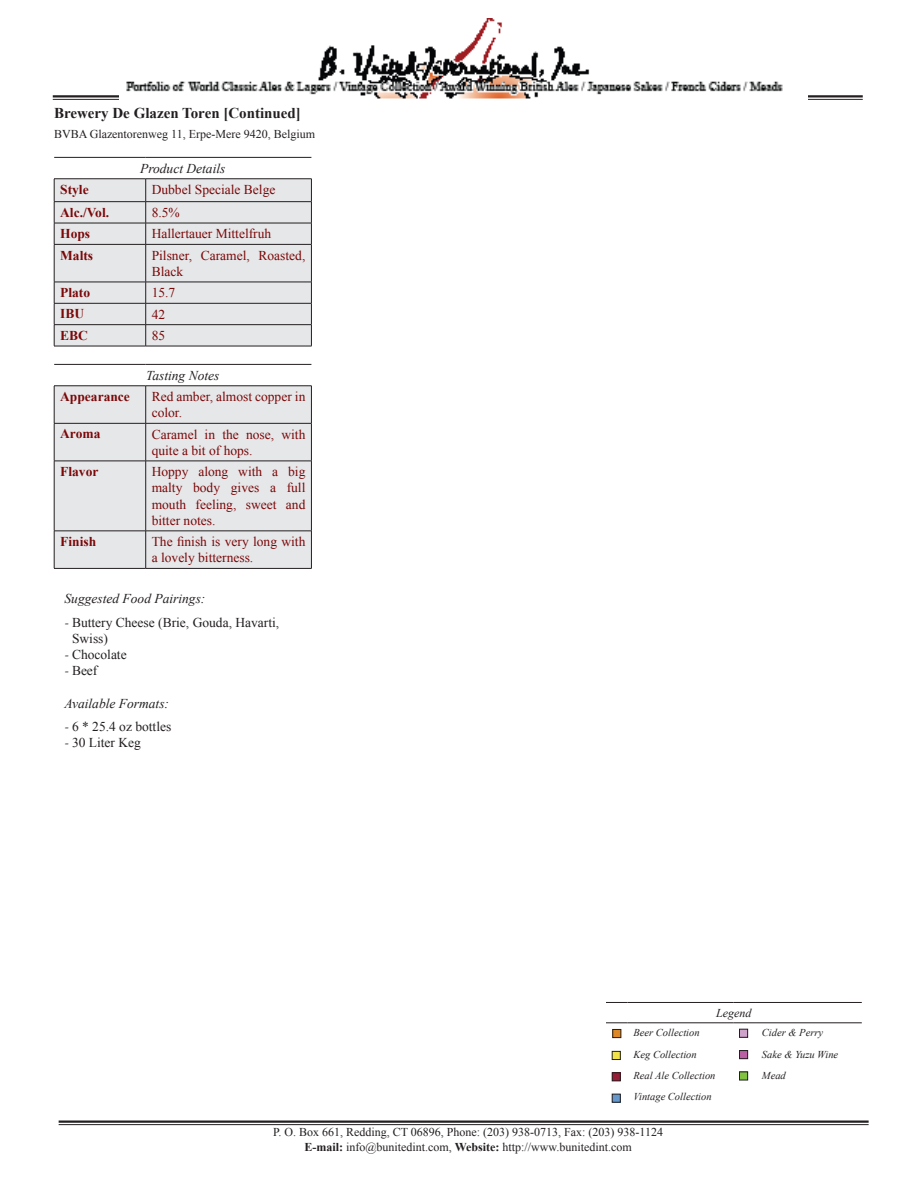
<style>
.page{position:relative;width:918px;height:1188px;background:#fff}
.page>*{position:absolute;margin:0;border:0;box-sizing:border-box;transform-origin:0 0}
.Section_Heading{font:700 15px "Times New Roman";color:#231f20}
.Table_Right_Column{font:13.5px/16.2px "Times New Roman";color:#7a0809}
.List{font:13.5px/16.2px "Times New Roman";color:#231f20}
.Table_Left_Column{font:700 13.5px "Times New Roman";color:#7a0809}
.List_Heading{font:italic 13.5px "Times New Roman";color:#231f20}
.Table_Header{font:italic 13.5px "Times New Roman";color:#231f20}
.Producer_Address{font:12px "Times New Roman";color:#231f20}
.Table_Header-2{font:italic 12px "Times New Roman";color:#231f20}
.t1{font:italic 10.5px "Times New Roman";color:#231f20}
.s1{font-family:"Minion Pro"}
.s2{font-weight:700}
</style>
<div class="page">
<hr style="left:53px;top:95px;width:810px;height:3px;background:#231f20">
<hr style="left:53px;top:99px;width:810px;height:1px;background:#231f20">
<img style="left:119px;top:18px;width:689px;height:82px">
<hr style="left:59px;top:1121px;width:810px;height:2px;background:#231f20">
<hr style="left:59px;top:1124px;width:810px;height:1px;background:#231f20">
<hr style="left:54px;top:157px;width:92px;height:1px;background:#231f20">
<hr style="left:146px;top:157px;width:165px;height:1px;background:#231f20">
<svg style="left:54px;top:179px;width:258px;height:167px;background:#dcdddf"></svg>
<hr style="left:54px;top:346px;width:92px;height:1px;background:#231f20">
<hr style="left:146px;top:346px;width:166px;height:1px;background:#231f20">
<div style="left:55px;top:387px;width:256px;height:181px;background:#e6e7e9"></div>
<hr style="left:54px;top:364px;width:92px;height:1px;background:#231f20">
<hr style="left:146px;top:364px;width:165px;height:1px;background:#231f20">
<hr style="left:54px;top:386px;width:92px;height:1px;background:#231f20">
<hr style="left:146px;top:386px;width:166px;height:1px;background:#231f20">
<hr style="left:54px;top:386px;width:1px;height:37px;background:#231f20">
<hr style="left:145px;top:386px;width:1px;height:37px;background:#231f20">
<hr style="left:311px;top:386px;width:1px;height:37px;background:#231f20">
<hr style="left:54px;top:423px;width:92px;height:1px;background:#231f20">
<hr style="left:54px;top:424px;width:1px;height:37px;background:#231f20">
<hr style="left:146px;top:423px;width:166px;height:1px;background:#231f20">
<hr style="left:145px;top:424px;width:1px;height:37px;background:#231f20">
<hr style="left:311px;top:424px;width:1px;height:37px;background:#231f20">
<hr style="left:54px;top:461px;width:92px;height:1px;background:#231f20">
<hr style="left:54px;top:461px;width:1px;height:70px;background:#231f20">
<hr style="left:146px;top:461px;width:166px;height:1px;background:#231f20">
<hr style="left:145px;top:461px;width:1px;height:70px;background:#231f20">
<hr style="left:311px;top:461px;width:1px;height:70px;background:#231f20">
<hr style="left:54px;top:531px;width:92px;height:1px;background:#231f20">
<hr style="left:54px;top:531px;width:1px;height:37px;background:#231f20">
<hr style="left:146px;top:531px;width:166px;height:1px;background:#231f20">
<hr style="left:145px;top:531px;width:1px;height:37px;background:#231f20">
<hr style="left:311px;top:531px;width:1px;height:37px;background:#231f20">
<hr style="left:54px;top:568px;width:92px;height:1px;background:#231f20">
<hr style="left:146px;top:568px;width:166px;height:1px;background:#231f20">
<svg style="left:606px;top:1002px;width:21px;height:1px"></svg>
<hr style="left:627px;top:1002px;width:106px;height:1px;background:#231f20">
<svg style="left:733px;top:1002px;width:23px;height:1px"></svg>
<hr style="left:756px;top:1002px;width:106px;height:1px;background:#231f20">
<svg style="left:606px;top:1023px;width:21px;height:1px"></svg>
<hr style="left:627px;top:1023px;width:106px;height:1px;background:#231f20">
<svg style="left:733px;top:1023px;width:23px;height:1px"></svg>
<hr style="left:756px;top:1023px;width:106px;height:1px;background:#231f20">
<div style="left:613px;top:1029px;width:8px;height:9px;background:#de8825"></div>
<div style="left:613px;top:1029px;width:8px;height:9px;border:1px solid #231f20"></div>
<div style="left:740px;top:1029px;width:8px;height:8px;background:#cea2ca"></div>
<div style="left:739px;top:1029px;width:9px;height:9px;border:1px solid #231f20"></div>
<div style="left:612px;top:1051px;width:8px;height:9px;background:#f0e248"></div>
<div style="left:612px;top:1051px;width:9px;height:9px;border:1px solid #231f20"></div>
<div style="left:740px;top:1051px;width:8px;height:8px;background:#bb5fa4"></div>
<div style="left:739px;top:1050px;width:9px;height:9px;border:1px solid #231f20"></div>
<div style="left:612px;top:1073px;width:8px;height:8px;background:#961e36"></div>
<div style="left:612px;top:1073px;width:9px;height:8px;border:1px solid #231f20"></div>
<div style="left:740px;top:1072px;width:8px;height:8px;background:#81c340"></div>
<div style="left:739px;top:1072px;width:9px;height:8px;border:1px solid #231f20"></div>
<div style="left:612px;top:1094px;width:8px;height:8px;background:#6798cb"></div>
<div style="left:612px;top:1094px;width:9px;height:8px;border:1px solid #231f20"></div>
<p class="Section_Heading" style="left:54px;top:103px;width:248px">Brewery De Glazen Toren [Continued]</p>
<p class="Producer_Address" style="left:54px;top:126px;width:263px">BVBA Glazentorenweg 11, Erpe-Mere 9420, Belgium</p>
<p class="Table_Header" style="left:140px;top:159px;width:87px">Product Details</p>
<p class="Table_Left_Column" style="left:60px;top:180px;width:30px">Style</p>
<p class="Table_Right_Column" style="left:152px;top:181px;width:125px">Dubbel Speciale Belge</p>
<p class="Table_Left_Column" style="left:60px;top:203px;width:51px">Alc./Vol.</p>
<p class="Table_Right_Column" style="left:152px;top:204px;width:30px">8.5%</p>
<p class="Table_Left_Column" style="left:60px;top:224px;width:32px">Hops</p>
<p class="Table_Right_Column" style="left:152px;top:226px;width:121px">Hallertauer Mittelfruh</p>
<p class="Table_Left_Column" style="left:60px;top:246px;width:34px">Malts</p>
<p class="Table_Right_Column" style="left:152px;top:247px;width:155px">Pilsner, Caramel, Roasted,<br>Black</p>
<p class="Table_Left_Column" style="left:60px;top:283px;width:31px">Plato</p>
<p class="Table_Right_Column" style="left:152px;top:284px;width:25px">15.7</p>
<p class="Table_Left_Column" style="left:60px;top:305px;width:26px">IBU</p>
<p class="Table_Right_Column" style="left:152px;top:306px;width:15px">42</p>
<p class="Table_Left_Column" style="left:60px;top:326px;width:29px">EBC</p>
<p class="Table_Right_Column" style="left:152px;top:327px;width:15px">85</p>
<p class="Table_Header" style="left:146px;top:366px;width:75px">Tasting Notes</p>
<p class="Table_Left_Column" style="left:60px;top:387px;width:71px">Appearance</p>
<p class="Table_Right_Column" style="left:152px;top:388px;width:155px">Red amber, almost copper in color.</p>
<p class="Table_Left_Column" style="left:60px;top:425px;width:42px">Aroma</p>
<p class="Table_Right_Column" style="left:152px;top:426px;width:155px">Caramel in the nose, with quite a bit of hops.</p>
<p class="Table_Left_Column" style="left:60px;top:462px;width:40px">Flavor</p>
<p class="Table_Right_Column" style="left:152px;top:463px;width:155px;text-align:justify">Hoppy along with a big malty body gives a full mouth feeling, sweet and bitter notes.</p>
<p class="Table_Left_Column" style="left:60px;top:532px;width:38px">Finish</p>
<p class="Table_Right_Column" style="left:152px;top:533px;width:155px">The finish is very long with a lovely bitterness.</p>
<p class="List_Heading" style="left:64px;top:589px;width:142px">Suggested Food Pairings:</p>
<p class="List" style="left:72px;top:614px;width:209px;text-indent:-8px"><span class="s1">-</span> Buttery Cheese (Brie, Gouda, Havarti,<br>Swiss)</p>
<p class="List" style="left:64px;top:646px;width:64px"><span class="s1">-</span> Chocolate</p>
<p class="List" style="left:64px;top:662px;width:34px"><span class="s1">-</span> Beef</p>
<p class="List_Heading" style="left:64px;top:694px;width:106px">Available Formats:</p>
<p class="List" style="left:64px;top:718px;width:108px"><span class="s1">-</span> 6 * 25.4 oz bottles</p>
<p class="List" style="left:64px;top:735px;width:78px"><span class="s1">-</span> 30 Liter Keg</p>
<p class="Table_Header-2" style="left:716px;top:1005px;width:37px">Legend</p>
<p class="t1" style="left:633px;top:1026px;width:68px">Beer Collection</p>
<p class="t1" style="left:762px;top:1026px;width:63px">Cider &amp; Perry</p>
<p class="t1" style="left:633px;top:1047px;width:65px">Keg Collection</p>
<p class="t1" style="left:762px;top:1047px;width:78px">Sake &amp; Yuzu Wine</p>
<p class="t1" style="left:633px;top:1068px;width:84px">Real Ale Collection</p>
<p class="t1" style="left:762px;top:1068px;width:25px">Mead</p>
<p class="t1" style="left:633px;top:1090px;width:80px">Vintage Collection</p>
<p class="Producer_Address" style="left:273px;top:1124px;width:391px">P. O. Box 661, Redding, CT 06896, Phone: (203) 938-0713, Fax: (203) 938-1124</p>
<p class="Producer_Address" style="left:305px;top:1139px;width:329px"><span class="s2">E-mail:</span> info@bunitedint.com, <span class="s2">Website:</span> http://www.bunitedint.com</p>
</div>
